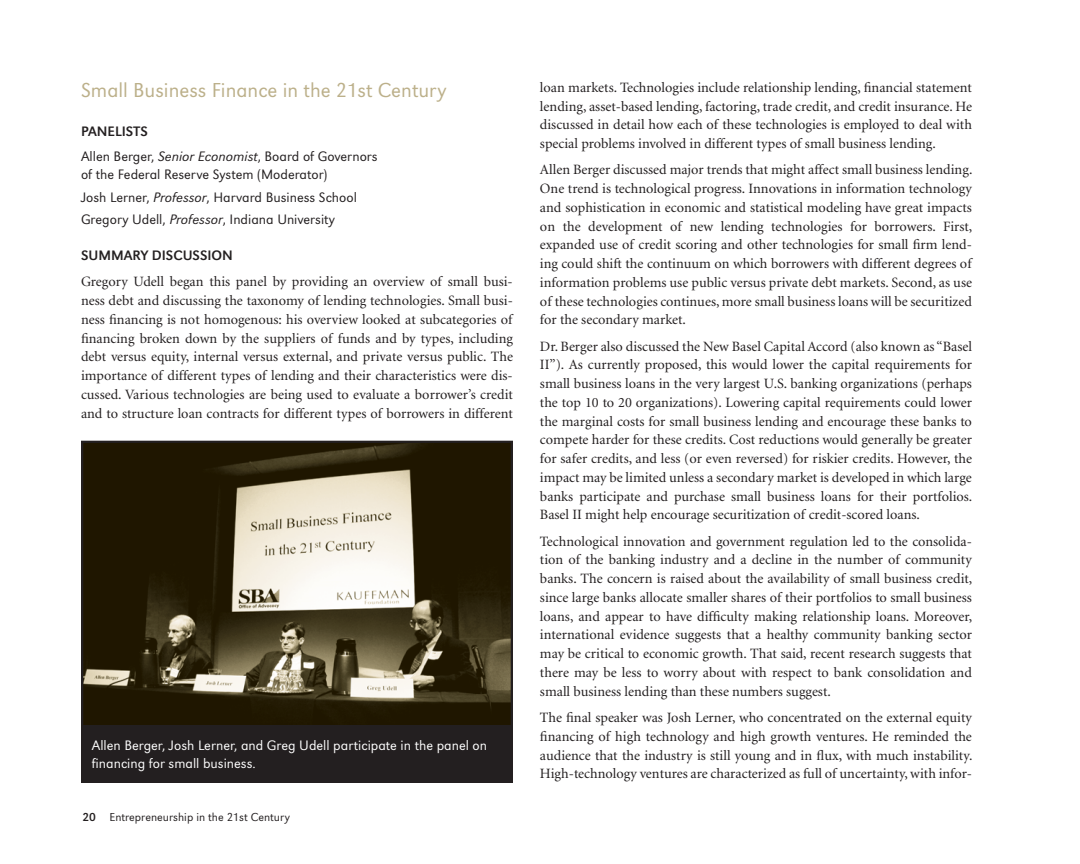
<style>
.page{position:relative;width:1080px;height:864px;background:#fff}
.page>*{position:absolute;margin:0;border:0;box-sizing:border-box;transform-origin:0 0}
.t1{font:21px "Urw Grotesk";color:#bcb08a}
.t2{font:14.25px/18.8px "Minion";color:#231f20;text-align:justify}
.t3{font:14.25px/22.4px "Urw Grotesk";color:#231f20}
.t4{font:14.25px/18px "Urw Grotesk";color:#fff}
.t5{font:700 14.25px "Urw Grotesk";color:#231f20}
.t6{font:12px "Urw Grotesk";color:#231f20}
.s1{font-weight:700}
.s2{font-style:italic}
</style>
<div class="page">
<img style="left:84px;top:444px;width:426px;height:281px">
<div style="left:81px;top:441px;width:432px;height:293px;border:2px solid #231f20"></div>
<div style="left:81px;top:725px;width:432px;height:58px;background:#231f20"></div>
<h1 class="t1" style="left:81px;top:82px;width:367px">Small Business Finance in the 21st Century</h1>
<p class="t3" style="left:81px;top:120px;width:298px;line-height:25.5px"><span class="s1">PANELISTS<br></span>Allen Berger, <span class="s2">Senior Economist</span>, Board of Governors</p>
<p class="t3" style="left:81px;top:165px;width:277px">of the Federal Reserve System (Moderator)<br>Josh Lerner, <span class="s2">Professor</span>, Harvard Business School<br>Gregory Udell, <span class="s2">Professor</span>, Indiana University</p>
<p class="t5" style="left:81px;top:250px;width:154px">SUMMARY DISCUSSION</p>
<p class="t2" style="left:81px;top:274px;width:434px">Gregory Udell began this panel by providing an overview of small busi&shy;ness debt and discussing the taxonomy of lending technologies. Small busi&shy;ness financing is not homogenous: his overview looked at subcategories of financing broken down by the suppliers of funds and by types, including debt versus equity, internal versus external, and private versus public. The importance of different types of lending and their characteristics were dis&shy;cussed. Various technologies are being used to evaluate a borrower’s credit and to structure loan contracts for different types of borrowers in different</p>
<p class="t4" style="left:92px;top:738px;width:397px">Allen Berger, Josh Lerner, and Greg Udell participate in the panel on financing for small business.</p>
<p class="t6" style="left:82px;top:813px;width:209px"><span class="s1">20</span> Entrepreneurship in the 21st Century</p>
<p class="t2" style="left:540px;top:79px;width:434px">loan markets. Technologies include relationship lending, financial statement lending, asset-based lending, factoring, trade credit, and credit insurance. He discussed in detail how each of these technologies is employed to deal with special problems involved in different types of small business lending.</p>
<p class="t2" style="left:540px;top:162px;width:434px">Allen Berger discussed major trends that might affect small business lending.<br>One trend is technological progress. Innovations in information technology and sophistication in economic and statistical modeling have great impacts on the development of new lending technologies for borrowers. First, expanded use of credit scoring and other technologies for small firm lend&shy;ing could shift the continuum on which borrowers with different degrees of information problems use public versus private debt markets. Second, as use of these technologies continues, more small business loans will be securitized for the secondary market.</p>
<p class="t2" style="left:540px;top:338px;width:434px">Dr. Berger also discussed the New Basel Capital Accord (also known as “Basel II”). As currently proposed, this would lower the capital requirements for small business loans in the very largest U.S. banking organizations (perhaps the top 10 to 20 organizations). Lowering capital requirements could lower the marginal costs for small business lending and encourage these banks to compete harder for these credits. Cost reductions would generally be greater for safer credits, and less (or even reversed) for riskier credits. However, the impact may be limited unless a secondary market is developed in which large banks participate and purchase small business loans for their portfolios.<br>Basel II might help encourage securitization of credit-scored loans.</p>
<p class="t2" style="left:540px;top:533px;width:434px">Technological innovation and government regulation led to the consolida&shy;tion of the banking industry and a decline in the number of community banks. The concern is raised about the availability of small business credit, since large banks allocate smaller shares of their portfolios to small business loans, and appear to have difficulty making relationship loans. Moreover, international evidence suggests that a healthy community banking sector may be critical to economic growth. That said, recent research suggests that there may be less to worry about with respect to bank consolidation and small business lending than these numbers suggest.</p>
<p class="t2" style="left:540px;top:709px;width:434px">The final speaker was Josh Lerner, who concentrated on the external equity financing of high technology and high growth ventures. He reminded the audience that the industry is still young and in flux, with much instability.<br>High-technology ventures are characterized as full of uncertainty, with infor-</p>
</div>
